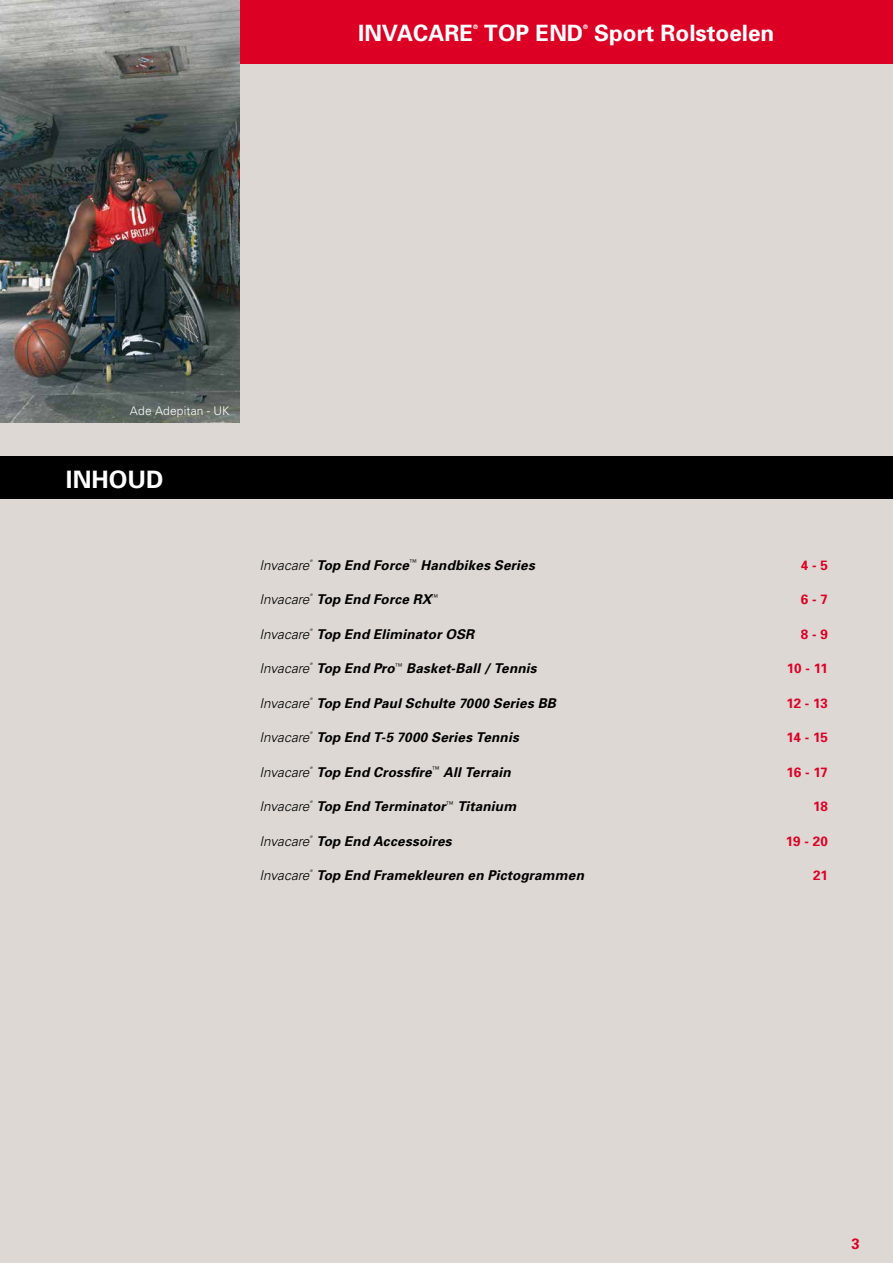
<style>
.page{position:relative;width:893px;height:1263px;background:#ddd8d3}
.page>*{position:absolute;margin:0;border:0;box-sizing:border-box;transform-origin:0 0}
.t1{font:700 24px "Univers";color:#fff}
.t2{font:700 22.5px "Univers";color:#fff}
.t3{font:700 15px "Univers";color:#dd0025}
.t4{font:italic 700 13.5px "Univers";letter-spacing:.015em;color:#000}
.t5{font:italic 300 13.5px "Univers";letter-spacing:.005em;color:#000}
.t6{font:700 13.5px "Univers";letter-spacing:-.015em;color:#dd0025}
.t7{font:300 12px "Univers";letter-spacing:.015em;color:#fff}
.t8{font:700 6.15px "Univers";color:#fff}
.t9{font:italic 300 3.45px "Univers";color:#000}
</style>
<div class="page">
<div style="left:238px;top:0;width:655px;height:64px;background:#dd0025"></div>
<div style="left:0;top:456px;width:893px;height:43px;background:#000"></div>
<img style="left:0;top:0;width:239px;height:422px">
<h2 class="t2" style="left:358px;top:19px;width:117px">INVACARE</h2>
<p class="t8" style="left:473px;top:22px;width:6px">®</p>
<h2 class="t2" style="left:484px;top:19px;width:100px">TOP END</h2>
<p class="t8" style="left:583px;top:22px;width:6px">®</p>
<h2 class="t2" style="left:594px;top:19px;width:182px">Sport Rolstoelen</h2>
<p class="t7" style="left:130px;top:404px;width:101px">Ade Adepitan - UK</p>
<h1 class="t1" style="left:66px;top:464px;width:99px">INHOUD</h1>
<p class="t5" style="left:259px;top:557px;width:52px">Invacare</p>
<p class="t9" style="left:310px;top:558px;width:4px">®</p>
<p class="t4" style="left:316px;top:557px;width:220px">Top End Force<sup>™</sup> Handbikes Series</p>
<p class="t6" style="left:801px;top:556px;width:29px">4 - 5</p>
<p class="t5" style="left:259px;top:591px;width:52px">Invacare</p>
<p class="t9" style="left:310px;top:593px;width:4px">®</p>
<p class="t4" style="left:316px;top:591px;width:123px">Top End Force RX<sup>™</sup></p>
<p class="t6" style="left:801px;top:591px;width:29px">6 - 7</p>
<p class="t5" style="left:259px;top:626px;width:52px">Invacare</p>
<p class="t9" style="left:310px;top:627px;width:4px">®</p>
<p class="t4" style="left:316px;top:626px;width:159px">Top End Eliminator OSR</p>
<p class="t6" style="left:801px;top:625px;width:29px">8 - 9</p>
<p class="t5" style="left:259px;top:660px;width:52px">Invacare</p>
<p class="t9" style="left:310px;top:662px;width:4px">®</p>
<p class="t4" style="left:316px;top:660px;width:222px">Top End Pro<sup>™</sup> Basket-Ball / Tennis</p>
<p class="t6" style="left:787px;top:660px;width:42px">10 - 11</p>
<p class="t5" style="left:259px;top:695px;width:52px">Invacare</p>
<p class="t9" style="left:310px;top:696px;width:4px">®</p>
<p class="t4" style="left:316px;top:695px;width:241px">Top End Paul Schulte 7000 Series BB</p>
<p class="t6" style="left:786px;top:694px;width:43px">12 - 13</p>
<p class="t5" style="left:259px;top:729px;width:52px">Invacare</p>
<p class="t9" style="left:310px;top:731px;width:4px">®</p>
<p class="t4" style="left:316px;top:729px;width:204px">Top End T-5 7000 Series Tennis</p>
<p class="t6" style="left:787px;top:729px;width:43px">14 - 15</p>
<p class="t5" style="left:259px;top:764px;width:52px">Invacare</p>
<p class="t9" style="left:310px;top:765px;width:4px">®</p>
<p class="t4" style="left:316px;top:764px;width:196px">Top End Crossfire<sup>™</sup> All Terrain</p>
<p class="t6" style="left:787px;top:763px;width:43px">16 - 17</p>
<p class="t5" style="left:259px;top:798px;width:52px">Invacare</p>
<p class="t9" style="left:310px;top:800px;width:4px">®</p>
<p class="t4" style="left:316px;top:798px;width:201px">Top End Terminator<sup>™</sup> Titanium</p>
<p class="t6" style="left:813px;top:798px;width:16px">18</p>
<p class="t5" style="left:259px;top:833px;width:52px">Invacare</p>
<p class="t9" style="left:310px;top:834px;width:4px">®</p>
<p class="t4" style="left:316px;top:833px;width:137px">Top End Accessoires</p>
<p class="t6" style="left:786px;top:832px;width:43px">19 - 20</p>
<p class="t5" style="left:259px;top:867px;width:52px">Invacare</p>
<p class="t9" style="left:310px;top:869px;width:4px">®</p>
<p class="t4" style="left:316px;top:867px;width:269px">Top End Framekleuren en Pictogrammen</p>
<p class="t6" style="left:813px;top:867px;width:16px">21</p>
<p class="t3" style="left:851px;top:1234px;width:10px">3</p>
</div>
